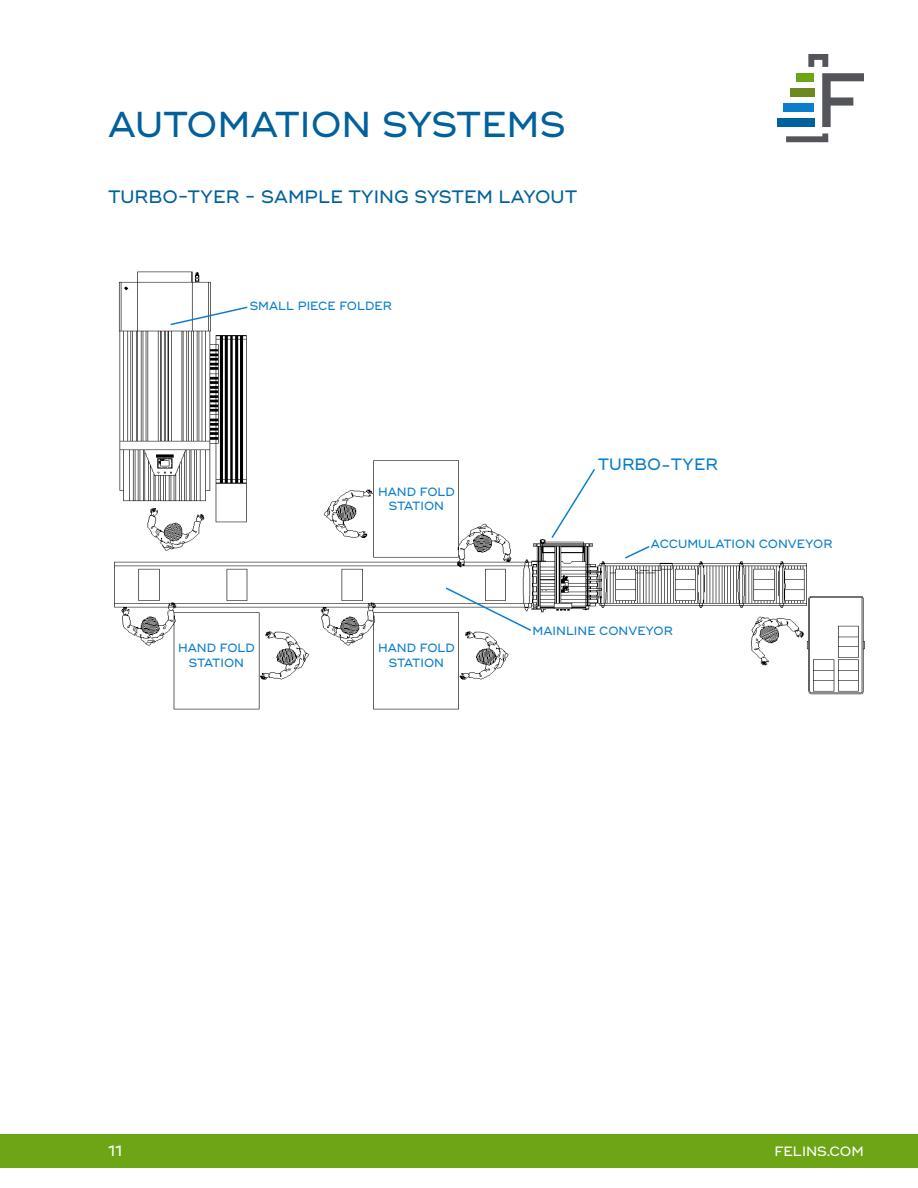
<style>
.page{position:relative;width:918px;height:1188px;background:#fff}
.page>*{position:absolute;margin:0;border:0;box-sizing:border-box;transform-origin:0 0}
.t1{font:500 36px "Ridley Grotesk";color:#00619c}
.t2{font:500 18px "Ridley Grotesk";color:#00619c}
.t3{font:500 16.5px "Ridley Grotesk";color:#0a7eca}
.t4{font:500 15px "Ridley Grotesk";color:#fff}
.t5{font:500 13.5px "Ridley Grotesk";color:#fff}
.t6{font:500 12px/14.4px "Ridley Grotesk";color:#0a7eca;text-align:center}
</style>
<div class="page">
<div style="left:0;top:1134px;width:918px;height:34px;background:#6ea516"></div>
<div style="left:777px;top:119px;width:37px;height:8px;background:#00619c"></div>
<div style="left:784px;top:103px;width:30px;height:9px;background:#0a7eca"></div>
<div style="left:790px;top:88px;width:24px;height:9px;background:#6c8a1f"></div>
<div style="left:796px;top:73px;width:18px;height:9px;background:#6ea516"></div>
<svg style="left:786px;top:133px;width:42px;height:9px"></svg>
<svg style="left:808px;top:54px;width:20px;height:13px"></svg>
<svg style="left:822px;top:73px;width:42px;height:54px"></svg>
<img style="left:114px;top:271px;width:751px;height:439px">
<svg style="left:169px;top:306px;width:80px;height:20px"></svg>
<svg style="left:623px;top:545px;width:28px;height:15px"></svg>
<svg style="left:444px;top:586px;width:89px;height:46px"></svg>
<svg style="left:550px;top:467px;width:47px;height:73px"></svg>
<p class="t1" style="left:108px;top:103px;width:459px">AUTOMATION SYSTEMS</p>
<p class="t2" style="left:108px;top:186px;width:471px">TURBO-TYER - SAMPLE TYING SYSTEM LAYOUT</p>
<p class="t6" style="left:250px;top:299px;width:144px">SMALL PIECE FOLDER</p>
<p class="t6" style="left:378px;top:485px;width:78px">HAND FOLD<br>STATION</p>
<p class="t6" style="left:178px;top:641px;width:78px">HAND FOLD<br>STATION</p>
<p class="t6" style="left:378px;top:641px;width:78px">HAND FOLD<br>STATION</p>
<p class="t3" style="left:598px;top:454px;width:122px">TURBO-TYER</p>
<p class="t6" style="left:651px;top:537px;width:183px">ACCUMULATION CONVEYOR</p>
<p class="t6" style="left:533px;top:624px;width:142px">MAINLINE CONVEYOR</p>
<p class="t4" style="left:108px;top:1141px;width:16px">11</p>
<p class="t5" style="left:774px;top:1143px;width:91px">FELINS.COM</p>
</div>
